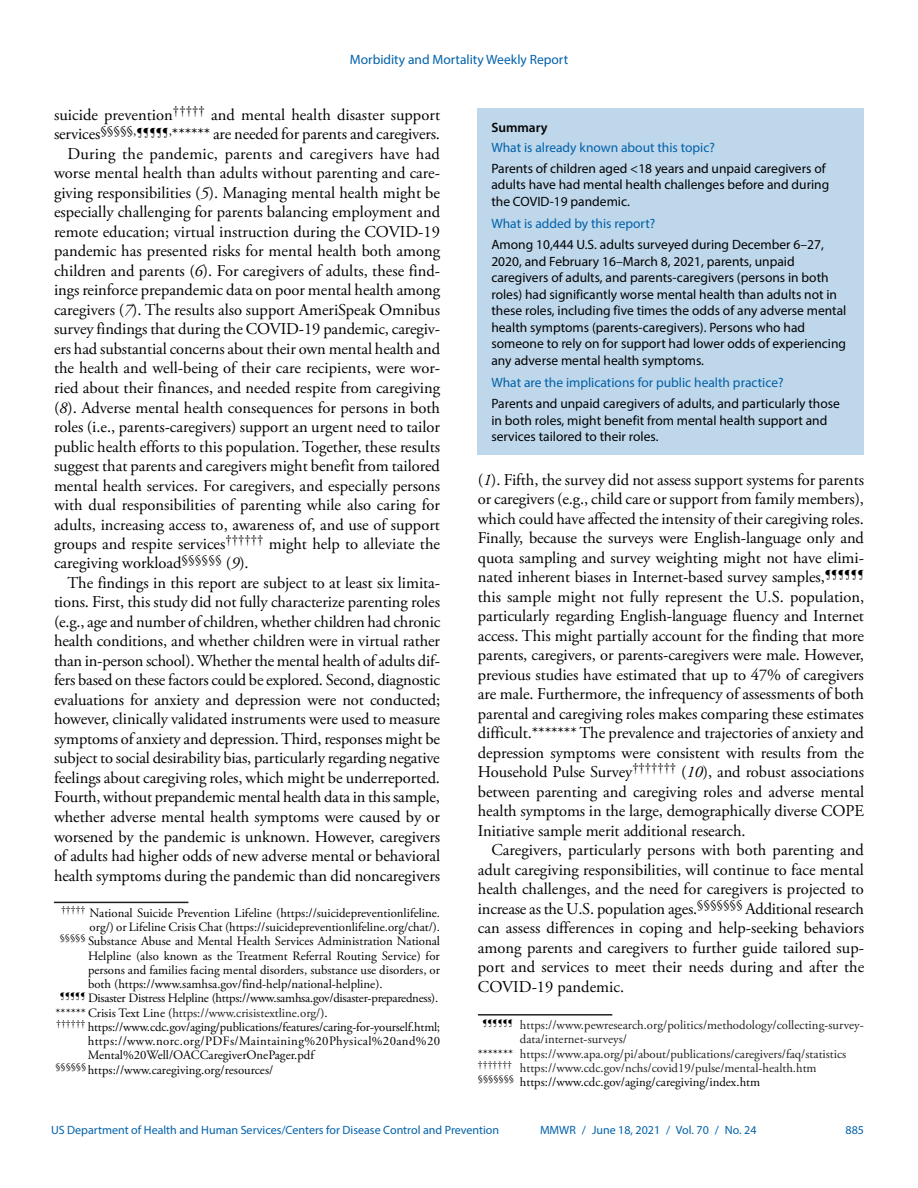
<style>
.page{position:relative;width:918px;height:1188px;background:#fff}
.page>*{position:absolute;margin:0;border:0;box-sizing:border-box;transform-origin:0 0}
.Paragraph{font:16.5px/19.5px "Adobe Garamond Pro";letter-spacing:-.005em;color:#010203;text-align:justify}
.Summary_Box_Text{font:13.5px/16.5px "Myriad Pro";color:#010203}
.Summary_Box_Heading{font:13.5px "Myriad Pro";color:#0061aa}
.Summary_Box_Ttile{font:600 13.5px "Myriad Pro";color:#010203}
.footnote_no_rule_tex{font:12.75px/14.2px "Adobe Garamond Pro";color:#010203;text-align:justify}
.footnote_no_rule_tex-2{font:12.75px "Adobe Garamond Pro";color:#231f20}
.footnote_w_rule_text{font:12.75px/14.2px "Adobe Garamond Pro";color:#010203;text-align:right}
.footnote_w_rule_text-2{font:12.75px/14.2px "Adobe Garamond Pro";color:#231f20}
.footnote_no_rule_tex-3{font:12.75px "Adobe Garamond Pro";letter-spacing:-.02em;color:#010203}
.t1{font:12px "Myriad Pro";color:#0061aa}
.s1{font-style:italic}
.s2{color:#010203}
</style>
<div class="page">
<hr style="left:54px;top:902px;width:134px;height:1px;background:#231f20">
<div style="left:478px;top:108px;width:386px;height:347px;background:#bfd7ea"></div>
<hr style="left:478px;top:1014px;width:134px;height:2px;background:#231f20">
<p class="Summary_Box_Heading" style="left:350px;top:51px;width:220px">Morbidity and Mortality Weekly Report</p>
<p class="Paragraph" style="left:54px;top:106px;width:388px">suicide prevention<sup>†††††</sup> and mental health disaster support services<sup>§§§§§,¶¶¶¶¶,</sup>****** are needed for parents and caregivers.</p>
<p class="Paragraph" style="left:54px;top:145px;width:388px;text-indent:13px">During the pandemic, parents and caregivers have had worse mental health than adults without parenting and care&shy;giving responsibilities (<span class="s1">5</span>). Managing mental health might be especially challenging for parents balancing employment and remote education; virtual instruction during the COVID-19 pandemic has presented risks for mental health both among children and parents (<span class="s1">6</span>). For caregivers of adults, these find&shy;ings reinforce prepandemic data on poor mental health among caregivers (<span class="s1">7</span>). The results also support AmeriSpeak Omnibus survey findings that during the COVID-19 pandemic, caregiv&shy;ers had substantial concerns about their own mental health and the health and well-being of their care recipients, were wor&shy;ried about their finances, and needed respite from caregiving (<span class="s1">8</span>). Adverse mental health consequences for persons in both roles (i.e., parents-caregivers) support an urgent need to tailor public health efforts to this population. Together, these results suggest that parents and caregivers might benefit from tailored mental health services. For caregivers, and especially persons with dual responsibilities of parenting while also caring for adults, increasing access to, awareness of, and use of support groups and respite services<sup>††††††</sup> might help to alleviate the caregiving workload<sup>§§§§§§</sup> (<span class="s1">9</span>).</p>
<p class="Paragraph" style="left:54px;top:574px;width:388px;text-indent:13px">The findings in this report are subject to at least six limita&shy;tions. First, this study did not fully characterize parenting roles (e.g., age and number of children, whether children had chronic health conditions, and whether children were in virtual rather than in-person school). Whether the mental health of adults dif&shy;fers based on these factors could be explored. Second, diagnostic evaluations for anxiety and depression were not conducted; however, clinically validated instruments were used to measure symptoms of anxiety and depression. Third, responses might be subject to social desirability bias, particularly regarding negative feelings about caregiving roles, which might be underreported.<br>Fourth, without prepandemic mental health data in this sample, whether adverse mental health symptoms were caused by or worsened by the pandemic is unknown. However, caregivers of adults had higher odds of new adverse mental or behavioral health symptoms during the pandemic than did noncaregivers</p>
<p class="footnote_w_rule_text" style="left:61px;top:906px;width:381px"><sup>†††††</sup> National Suicide Prevention Lifeline (https://suicidepreventionlifeline. org/) or Lifeline Crisis Chat (https://suicidepreventionlifeline.org/chat/).</p>
<p class="footnote_no_rule_tex" style="left:88px;top:935px;width:354px;text-indent:-28px"><sup>§§§§§</sup> Substance Abuse and Mental Health Services Administration National Helpline (also known as the Treatment Referral Routing Service) for persons and families facing mental disorders, substance use disorders, or both (https://www.samhsa.gov/find-help/national-helpline).</p>
<p class="footnote_no_rule_tex-3" style="left:60px;top:991px;width:380px"><sup>¶¶¶¶¶</sup> Disaster Distress Helpline (https://www.samhsa.gov/disaster-preparedness).</p>
<p class="footnote_no_rule_tex-2" style="left:56px;top:1005px;width:274px"><span class="s2">****** Crisis Text Line (</span>https://www.crisistextline.org/<span class="s2">).</span></p>
<p class="footnote_no_rule_tex" style="left:88px;top:1020px;width:354px;text-indent:-32px"><sup>††††††</sup> https://www.cdc.gov/aging/publications/features/caring-for-yourself.html; https://www.norc.org/PDFs/Maintaining%20Physical%20and%20<br>Mental%20Well/OACCaregiverOnePager.pdf</p>
<p class="footnote_no_rule_tex" style="left:55px;top:1063px;width:219px"><sup>§§§§§§</sup>https://www.caregiving.org/resources/</p>
<h1 class="Summary_Box_Ttile" style="left:491px;top:119px;width:58px">Summary</h1>
<h1 class="Summary_Box_Heading" style="left:491px;top:139px;width:225px">What is already known about this topic?</h1>
<p class="Summary_Box_Text" style="left:491px;top:160px;width:339px">Parents of children aged &lt;18 years and unpaid caregivers of adults have had mental health challenges before and during the COVID-19 pandemic.</p>
<h1 class="Summary_Box_Heading" style="left:491px;top:216px;width:165px">What is added by this report?</h1>
<p class="Summary_Box_Text" style="left:491px;top:236px;width:357px">Among 10,444 U.S. adults surveyed during December 6–27, 2020, and February 16–March 8, 2021, parents, unpaid caregivers of adults, and parents-caregivers (persons in both roles) had significantly worse mental health than adults not in these roles, including five times the odds of any adverse mental health symptoms (parents-caregivers). Persons who had someone to rely on for support had lower odds of experiencing any adverse mental health symptoms.</p>
<h1 class="Summary_Box_Heading" style="left:491px;top:375px;width:294px">What are the implications for public health practice?</h1>
<p class="Summary_Box_Text" style="left:491px;top:395px;width:350px">Parents and unpaid caregivers of adults, and particularly those in both roles, might benefit from mental health support and services tailored to their roles.</p>
<p class="Paragraph" style="left:478px;top:470px;width:388px">(<span class="s1">1</span>). Fifth, the survey did not assess support systems for parents or caregivers (e.g., child care or support from family members), which could have affected the intensity of their caregiving roles.<br>Finally, because the surveys were English-language only and quota sampling and survey weighting might not have elimi&shy;nated inherent biases in Internet-based survey samples,<sup>¶¶¶¶¶¶ </sup>this sample might not fully represent the U.S. population, particularly regarding English-language fluency and Internet access. This might partially account for the finding that more parents, caregivers, or parents-caregivers were male. However, previous studies have estimated that up to 47% of caregivers are male. Furthermore, the infrequency of assessments of both parental and caregiving roles makes comparing these estimates difficult.******* The prevalence and trajectories of anxiety and depression symptoms were consistent with results from the Household Pulse Survey<sup>†††††††</sup> (<span class="s1">10</span>), and robust associations between parenting and caregiving roles and adverse mental health symptoms in the large, demographically diverse COPE Initiative sample merit additional research.</p>
<p class="Paragraph" style="left:478px;top:841px;width:388px;text-indent:13px">Caregivers, particularly persons with both parenting and adult caregiving responsibilities, will continue to face mental health challenges, and the need for caregivers is projected to increase as the U.S. population ages.<sup>§§§§§§§</sup> Additional research can assess differences in coping and help-seeking behaviors among parents and caregivers to further guide tailored sup&shy;port and services to meet their needs during and after the COVID-19 pandemic.</p>
<p class="footnote_w_rule_text-2" style="left:520px;top:1018px;width:345px;text-indent:-38px"><sup>¶¶¶¶¶¶</sup> https://www.pewresearch.org/politics/methodology/collecting-survey&shy;data/internet-surveys/</p>
<p class="footnote_no_rule_tex-2" style="left:478px;top:1046px;width:370px"><span class="s2">*******</span> https://www.apa.org/pi/about/publications/caregivers/faq/statistics</p>
<p class="footnote_no_rule_tex-2" style="left:478px;top:1060px;width:340px"><sup>†††††††</sup> https://www.cdc.gov/nchs/covid19/pulse/mental-health.htm</p>
<p class="footnote_no_rule_tex" style="left:478px;top:1075px;width:284px"><sup>§§§§§§§</sup> https://www.cdc.gov/aging/caregiving/index.htm</p>
<p class="t1" style="left:51px;top:1123px;width:450px">US Department of Health and Human Services/Centers for Disease Control and Prevention</p>
<p class="t1" style="left:540px;top:1123px;width:218px">MMWR / June 18, 2021 / Vol. 70 / No. 24</p>
<p class="t1" style="left:846px;top:1123px;width:20px">885</p>
</div>
